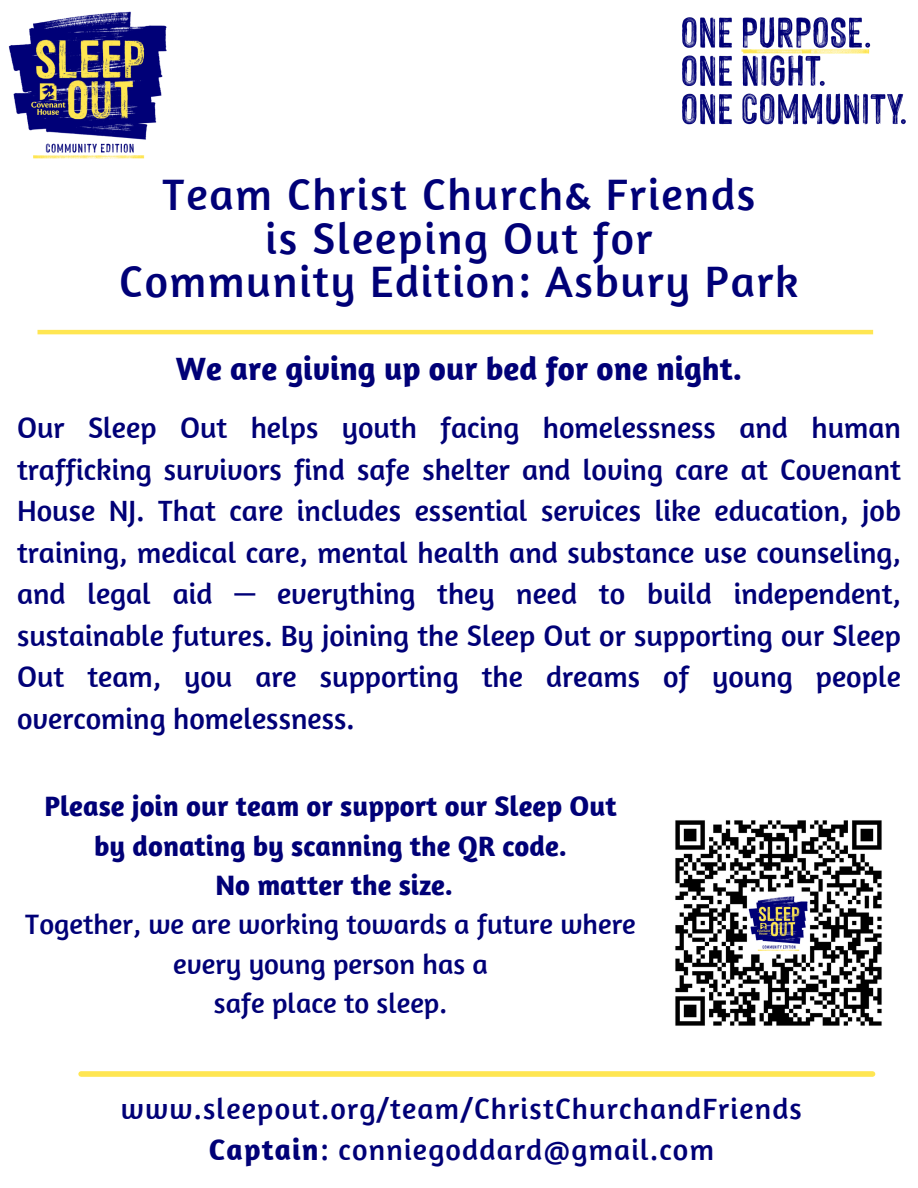
<style>
.page{position:relative;width:918px;height:1188px;background:#fff}
.page>*{position:absolute;margin:0;border:0;box-sizing:border-box;transform-origin:0 0}
.t1{font:45px/43.8px "Amaranth";letter-spacing:.04em;color:#007;text-align:center}
.t2{font:700 33px "Amaranth";color:#007}
.t3{font:30px/41.5px "Amaranth";letter-spacing:.04em;color:#007;text-align:justify}
.t4{font:700 28.65px "Amaranth";color:#007}
.t5{font:28.65px/39.3px "Amaranth";color:#007;text-align:center}
.s1{font-weight:700}
</style>
<div class="page">
<div style="left:81px;top:1071px;width:792px;height:6px;background:#ffe652"></div>
<img style="left:682px;top:17px;width:224px;height:108px">
<hr style="left:38px;top:330px;width:835px;height:4px;background:#ffe652">
<img style="left:8px;top:11px;width:159px;height:148px">
<img style="left:675px;top:820px;width:207px;height:206px">
<p class="t1" style="left:119px;top:171px;width:681px">Team Christ Church&amp; Friends<br>is Sleeping Out for<br>Community Edition: Asbury Park</p>
<h2 class="t2" style="left:176px;top:348px;width:568px">We are giving up our bed for one night.</h2>
<h3 class="t3" style="left:17px;top:406px;width:885px">Our Sleep Out helps youth facing homelessness and human trafficking survivors find safe shelter and loving care at Covenant House NJ. That care includes essential services like education, job training, medical care, mental health and substance use counseling, and legal aid — everything they need to build independent, sustainable futures. By joining the Sleep Out or supporting our Sleep Out team, you are supporting the dreams of young people overcoming homelessness.</h3>
<p class="t4" style="left:44px;top:788px;width:574px">Please join our team or support our Sleep Out</p>
<p class="t4" style="left:94px;top:828px;width:474px">by donating by scanning the QR code.</p>
<p class="t4" style="left:215px;top:867px;width:239px">No matter the size.</p>
<p class="t5" style="left:25px;top:904px;width:612px">Together, we are working towards a future where every young person has a</p>
<p class="t5" style="left:214px;top:983px;width:235px">safe place to sleep.</p>
<h3 class="t3" style="left:121px;top:1087px;width:683px;text-align:center">www.sleepout.org/team/ChristChurchandFriends<br><span class="s1">Captain</span>: conniegoddard@gmail.com</h3>
</div>
